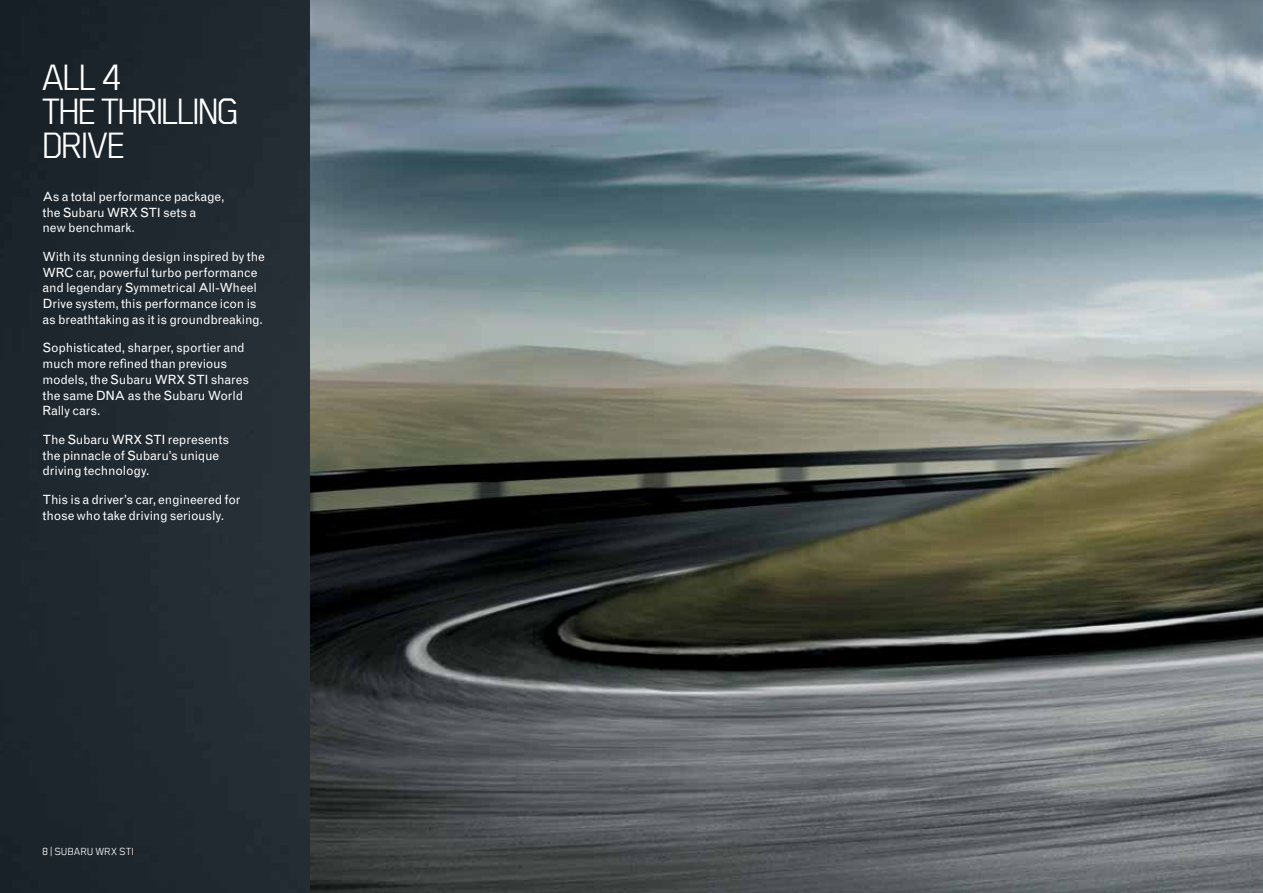
<style>
.page{position:relative;width:1263px;height:893px;background:#fff}
.page>*{position:absolute;margin:0;border:0;box-sizing:border-box;transform-origin:0 0}
.t1{font:42.75px/34.2px "Subaru";letter-spacing:-.07em;color:#fff}
.t2{font:12.75px/15.8px "Grotesque";letter-spacing:-.015em;color:#fff}
.t3{font:12px "Subaru";color:#fff}
</style>
<div class="page">
<div style="left:0;top:0;width:310px;height:893px;background:#202930"></div>
<img style="left:310px;top:0;width:953px;height:893px">
<h1 class="t1" style="left:42px;top:58px;width:200px">ALL 4<br>THE THRILLING<br>DRIVE</h1>
<p class="t2" style="left:43px;top:189px;width:184px">As a total performance package, the Subaru WRX STI sets a<br>new benchmark.</p>
<p class="t2" style="left:43px;top:249px;width:224px">With its stunning design inspired by the WRC car, powerful turbo performance and legendary Symmetrical All-Wheel Drive system, this performance icon is as breathtaking as it is groundbreaking.</p>
<p class="t2" style="left:43px;top:340px;width:208px">Sophisticated, sharper, sportier and much more refined than previous models, the Subaru WRX STI shares the same DNA as the Subaru World<br>Rally cars.</p>
<p class="t2" style="left:43px;top:432px;width:188px">The Subaru WRX STI represents the pinnacle of Subaru’s unique driving technology.</p>
<p class="t2" style="left:43px;top:492px;width:200px">This is a driver’s car, engineered for those who take driving seriously.</p>
<p class="t3" style="left:43px;top:845px;width:93px">8 | SUBARU WRX STI</p>
</div>
